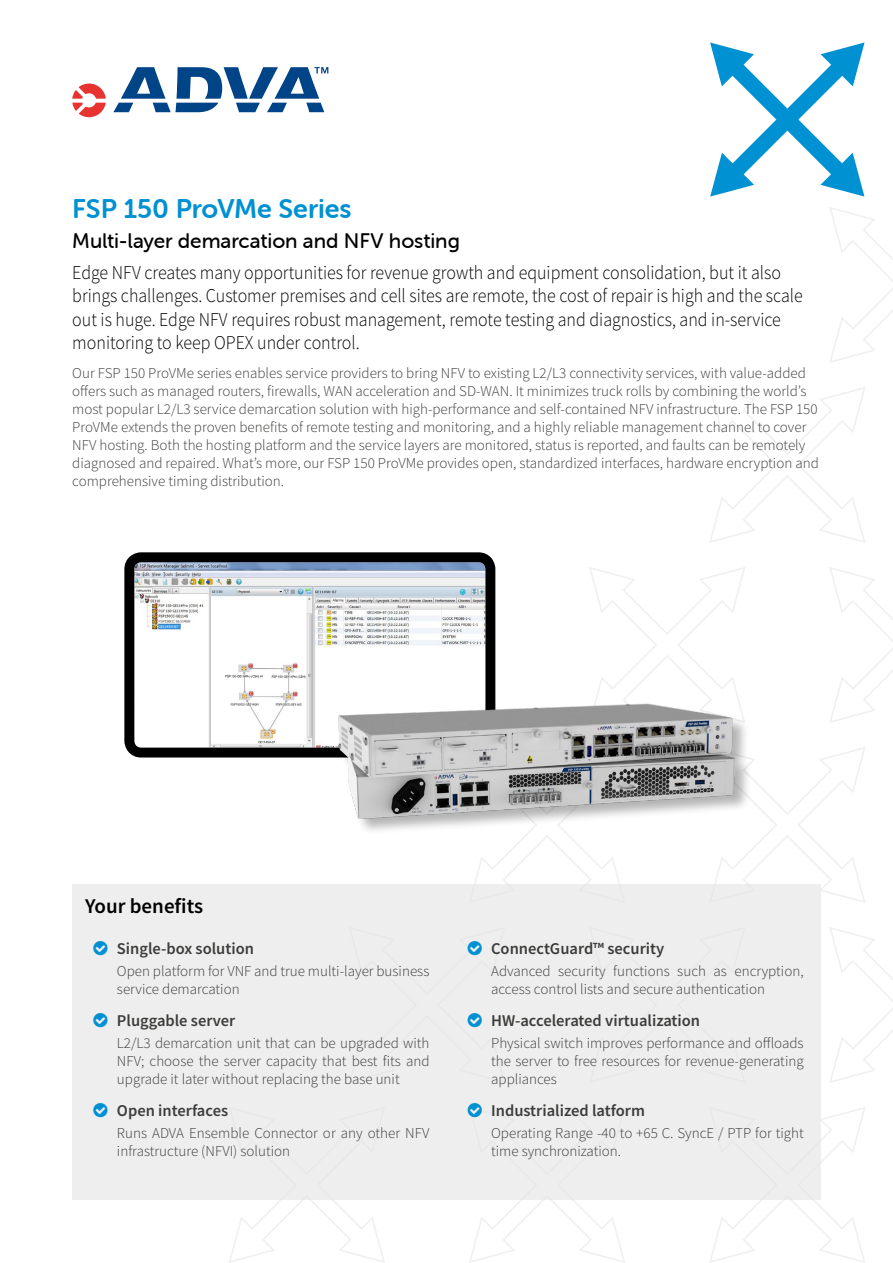
<style>
.page{position:relative;width:893px;height:1263px;background:#fff}
.page>*{position:absolute;margin:0;border:0;box-sizing:border-box;transform-origin:0 0}
.Header_Blue{font:27px "Museo Sans Rounded 700";letter-spacing:-.005em;color:#0091d3}
.Header_Black{font:21px "Museo Sans Rounded 500";letter-spacing:-.005em;color:#000}
.t1{font:600 21px "Source Sans Pro";color:#000}
.Intro_Black{font:300 19.5px/23.4px "Source Sans Pro";color:#000;scale:.92 1}
.t2{font:600 16.5px "Source Sans Pro";color:#3c3c3b}
.Body_-_Black_90{font:300 15px/18px "Source Sans Pro";color:#3c3c3b}
.s1{color:#0091d3}
</style>
<div class="page">
<svg style="left:829px;top:207px;width:64px;height:156px"></svg>
<svg style="left:709px;top:387px;width:156px;height:156px"></svg>
<svg style="left:589px;top:567px;width:156px;height:137px"></svg>
<svg style="left:829px;top:567px;width:64px;height:156px"></svg>
<svg style="left:468px;top:836px;width:158px;height:49px"></svg>
<svg style="left:708px;top:747px;width:157px;height:156px"></svg>
<svg style="left:829px;top:927px;width:64px;height:156px"></svg>
<svg style="left:229px;top:1200px;width:156px;height:63px"></svg>
<svg style="left:469px;top:1200px;width:156px;height:63px"></svg>
<svg style="left:709px;top:1107px;width:156px;height:156px"></svg>
<svg style="left:710px;top:42px;width:154px;height:155px"></svg>
<svg style="left:72px;top:84px;width:34px;height:33px"></svg>
<svg style="left:113px;top:67px;width:215px;height:45px"></svg>
<div style="left:72px;top:885px;width:749px;height:315px;background:#eee"></div>
<img style="left:135px;top:563px;width:349px;height:183px">
<div style="left:124px;top:552px;width:371px;height:205px;border:10px solid #000;border-radius:12px"></div>
<div style="left:338px;top:704px;width:414px;height:132px;background:#000;opacity:.3"></div>
<img style="left:339px;top:703px;width:396px;height:116px">
<p class="Header_Blue" style="left:72px;top:194px;width:281px">FSP 150 ProVMe Series</p>
<p class="Header_Black" style="left:72px;top:229px;width:389px">Multi-layer demarcation and NFV hosting</p>
<p class="Intro_Black" style="left:72px;top:261px;width:795px">Edge NFV creates many opportunities for revenue growth and equipment consolidation, but it also brings challenges. Customer premises and cell sites are remote, the cost of repair is high and the scale out is huge. Edge NFV requires robust management, remote testing and diagnostics, and in-service monitoring to keep OPEX under control.</p>
<p class="Body_-_Black_90" style="left:72px;top:364px;width:748px">Our FSP 150 ProVMe series enables service providers to bring NFV to existing L2/L3 connectivity services, with value-added offers such as managed routers, firewalls, WAN acceleration and SD-WAN. It minimizes truck rolls by combining the world’s most popular L2/L3 service demarcation solution with high-performance and self-contained NFV infrastructure. The FSP 150<br>ProVMe extends the proven benefits of remote testing and monitoring, and a highly reliable management channel to cover NFV hosting. Both the hosting platform and the service layers are monitored, status is reported, and faults can be remotely diagnosed and repaired. What’s more, our FSP 150 ProVMe provides open, standardized interfaces, hardware encryption and comprehensive timing distribution.</p>
<h2 class="t1" style="left:85px;top:893px;width:120px">Your benefits</h2>
<p class="t2" style="left:94px;top:938px;width:162px"><span class="s1">□</span> Single-box solution</p>
<p class="Body_-_Black_90" style="left:117px;top:962px;width:314px">Open platform for VNF and true multi-layer business service demarcation</p>
<p class="t2" style="left:94px;top:1010px;width:143px"><span class="s1">□</span> Pluggable server</p>
<p class="Body_-_Black_90" style="left:117px;top:1034px;width:314px;text-align:justify">L2/L3 demarcation unit that can be upgraded with NFV; choose the server capacity that best fits and upgrade it later without replacing the base unit</p>
<p class="t2" style="left:94px;top:1100px;width:136px"><span class="s1">□</span> Open interfaces</p>
<p class="Body_-_Black_90" style="left:117px;top:1124px;width:314px">Runs ADVA Ensemble Connector or any other NFV infrastructure (NFVI) solution</p>
<p class="t2" style="left:468px;top:938px;width:198px"><span class="s1">□</span> ConnectGuard™ security</p>
<p class="Body_-_Black_90" style="left:491px;top:962px;width:314px">Advanced security functions such as encryption, access control lists and secure authentication</p>
<p class="t2" style="left:468px;top:1010px;width:234px"><span class="s1">□</span> HW-accelerated virtualization</p>
<p class="Body_-_Black_90" style="left:491px;top:1034px;width:314px;text-align:justify">Physical switch improves performance and offloads the server to free resources for revenue-generating appliances</p>
<p class="t2" style="left:468px;top:1100px;width:179px"><span class="s1">□</span> Industrialized latform</p>
<p class="Body_-_Black_90" style="left:491px;top:1124px;width:314px">Operating Range -40 to +65 C. SyncE / PTP for tight time synchronization.</p>
</div>
